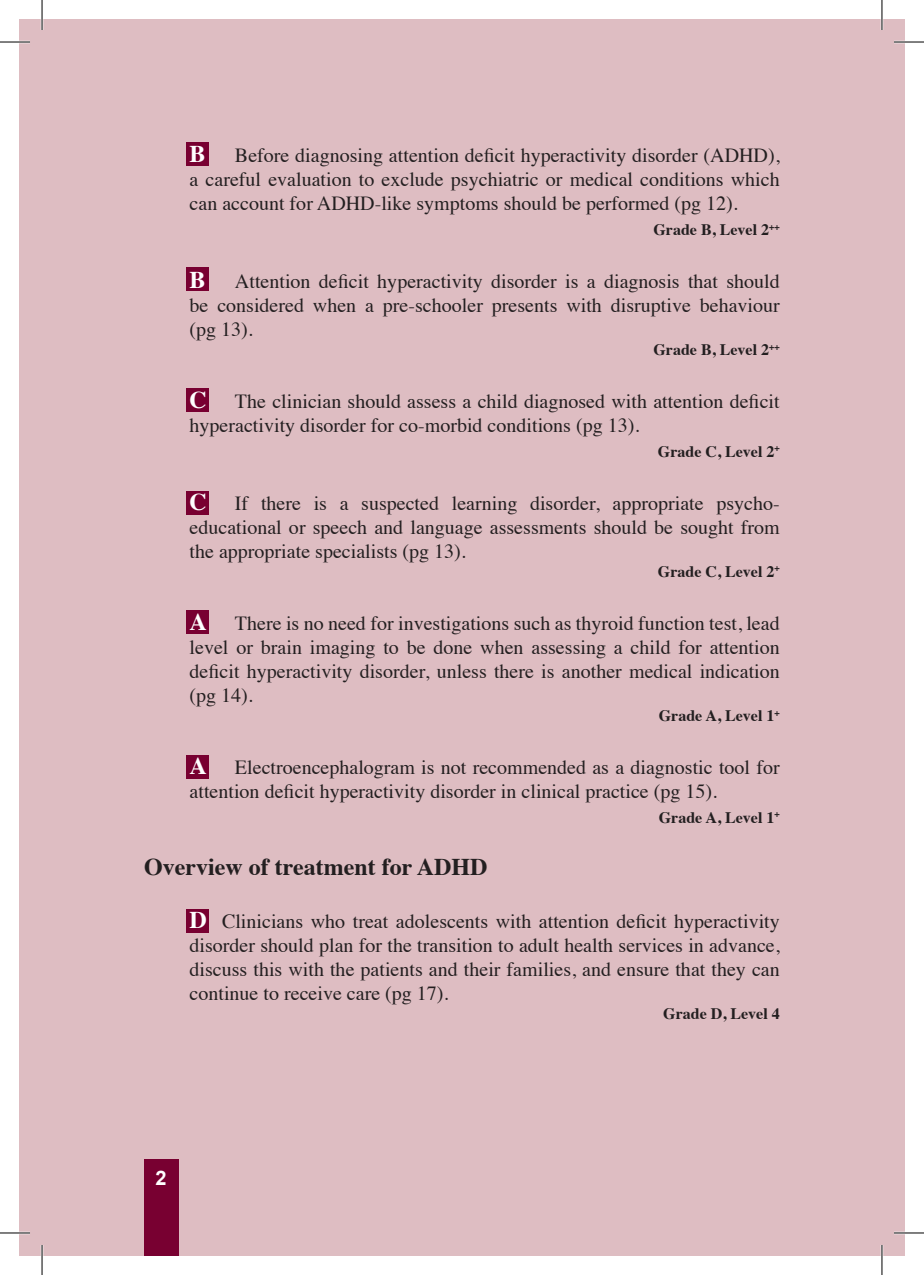
<style>
.page{position:relative;width:924px;height:1275px;background:#fff}
.page>*{position:absolute;margin:0;border:0;box-sizing:border-box;transform-origin:0 0}
.t1{font:700 24px "Times";color:#231f20}
.t2{font:700 24px "Times";color:#fff}
.t3{font:20px/24px "Times";color:#231f20;text-align:justify}
.t4{font:700 20px "Arial";color:#fff}
.t5{font:700 16px "Times";color:#231f20}
.s1{font-weight:700;font-size:24px;color:#fff}
</style>
<div class="page">
<div style="left:19px;top:19px;width:862px;height:1236px;background:#debdc2"></div>
<div style="left:144px;top:1159px;width:34px;height:96px;background:#780031"></div>
<div style="left:881px;top:19px;width:23px;height:1236px;background:#debdc2"></div>
<div style="left:187px;top:142px;width:22px;height:23px;background:#780031"></div>
<div style="left:187px;top:268px;width:22px;height:23px;background:#780031"></div>
<div style="left:187px;top:388px;width:22px;height:23px;background:#780031"></div>
<div style="left:187px;top:610px;width:22px;height:23px;background:#780031"></div>
<div style="left:187px;top:491px;width:22px;height:23px;background:#780031"></div>
<div style="left:187px;top:755px;width:22px;height:24px;background:#780031"></div>
<div style="left:187px;top:909px;width:22px;height:24px;background:#780031"></div>
<hr style="left:0;top:41px;width:30px;height:2px;background:#fff">
<hr style="left:893px;top:41px;width:30px;height:2px;background:#fff">
<hr style="left:0;top:1231px;width:30px;height:3px;background:#fff">
<hr style="left:893px;top:1231px;width:30px;height:3px;background:#fff">
<hr style="left:41px;top:0;width:2px;height:30px;background:#fff">
<hr style="left:41px;top:1245px;width:2px;height:30px;background:#fff">
<hr style="left:880px;top:0;width:2px;height:30px;background:#fff">
<hr style="left:880px;top:1245px;width:2px;height:30px;background:#fff">
<hr style="left:0;top:42px;width:30px;height:1px;background:#000">
<hr style="left:893px;top:42px;width:30px;height:1px;background:#000">
<hr style="left:0;top:1232px;width:30px;height:1px;background:#000">
<hr style="left:893px;top:1232px;width:30px;height:1px;background:#000">
<hr style="left:42px;top:0;width:1px;height:30px;background:#000">
<hr style="left:42px;top:1245px;width:1px;height:30px;background:#000">
<hr style="left:881px;top:0;width:1px;height:30px;background:#000">
<hr style="left:881px;top:1245px;width:1px;height:30px;background:#000">
<p class="t2" style="left:189px;top:131px;width:18px">B</p>
<p class="t3" style="left:189px;top:142px;width:591px;text-indent:45px">Before diagnosing attention deficit hyperactivity disorder (ADHD), a careful evaluation to exclude psychiatric or medical conditions which can account for ADHD-like symptoms should be performed (pg 12).</p>
<p class="t5" style="left:653px;top:214px;width:128px">Grade B, Level 2<sup>++</sup></p>
<p class="t2" style="left:189px;top:257px;width:18px">B</p>
<p class="t3" style="left:189px;top:267px;width:591px;text-indent:45px">Attention deficit hyperactivity disorder is a diagnosis that should be considered when a pre-schooler presents with disruptive behaviour (pg 13).</p>
<p class="t5" style="left:653px;top:334px;width:128px">Grade B, Level 2<sup>++</sup></p>
<p class="t2" style="left:189px;top:377px;width:19px">C</p>
<p class="t3" style="left:189px;top:387px;width:591px;text-indent:45px">The clinician should assess a child diagnosed with attention deficit hyperactivity disorder for co-morbid conditions (pg 13).</p>
<p class="t5" style="left:657px;top:436px;width:123px">Grade C, Level 2<sup>+</sup></p>
<p class="t2" style="left:189px;top:478px;width:19px">C</p>
<p class="t3" style="left:189px;top:489px;width:591px;text-indent:45px">If there is a suspected learning disorder, appropriate psycho&shy;educational or speech and language assessments should be sought from the appropriate specialists (pg 13).</p>
<p class="t5" style="left:657px;top:556px;width:123px">Grade C, Level 2<sup>+</sup></p>
<p class="t2" style="left:189px;top:598px;width:19px">A</p>
<p class="t3" style="left:189px;top:609px;width:591px;text-indent:45px">There is no need for investigations such as thyroid function test, lead level or brain imaging to be done when assessing a child for attention deficit hyperactivity disorder, unless there is another medical indication (pg 14).</p>
<p class="t5" style="left:658px;top:700px;width:122px">Grade A, Level 1<sup>+</sup></p>
<p class="t3" style="left:189px;top:753px;width:591px"><span class="s1">A</span> Electroencephalogram is not recommended as a diagnostic tool for attention deficit hyperactivity disorder in clinical practice (pg 15).</p>
<p class="t5" style="left:658px;top:802px;width:122px">Grade A, Level 1<sup>+</sup></p>
<p class="t1" style="left:144px;top:844px;width:345px">Overview of treatment for ADHD</p>
<p class="t3" style="left:189px;top:907px;width:591px"><span class="s1">D</span> Clinicians who treat adolescents with attention deficit hyperactivity disorder should plan for the transition to adult health services in advance, discuss this with the patients and their families, and ensure that they can continue to receive care (pg 17).</p>
<p class="t5" style="left:663px;top:998px;width:118px">Grade D, Level 4</p>
<p class="t4" style="left:155px;top:1164px;width:13px">2</p>
</div>
